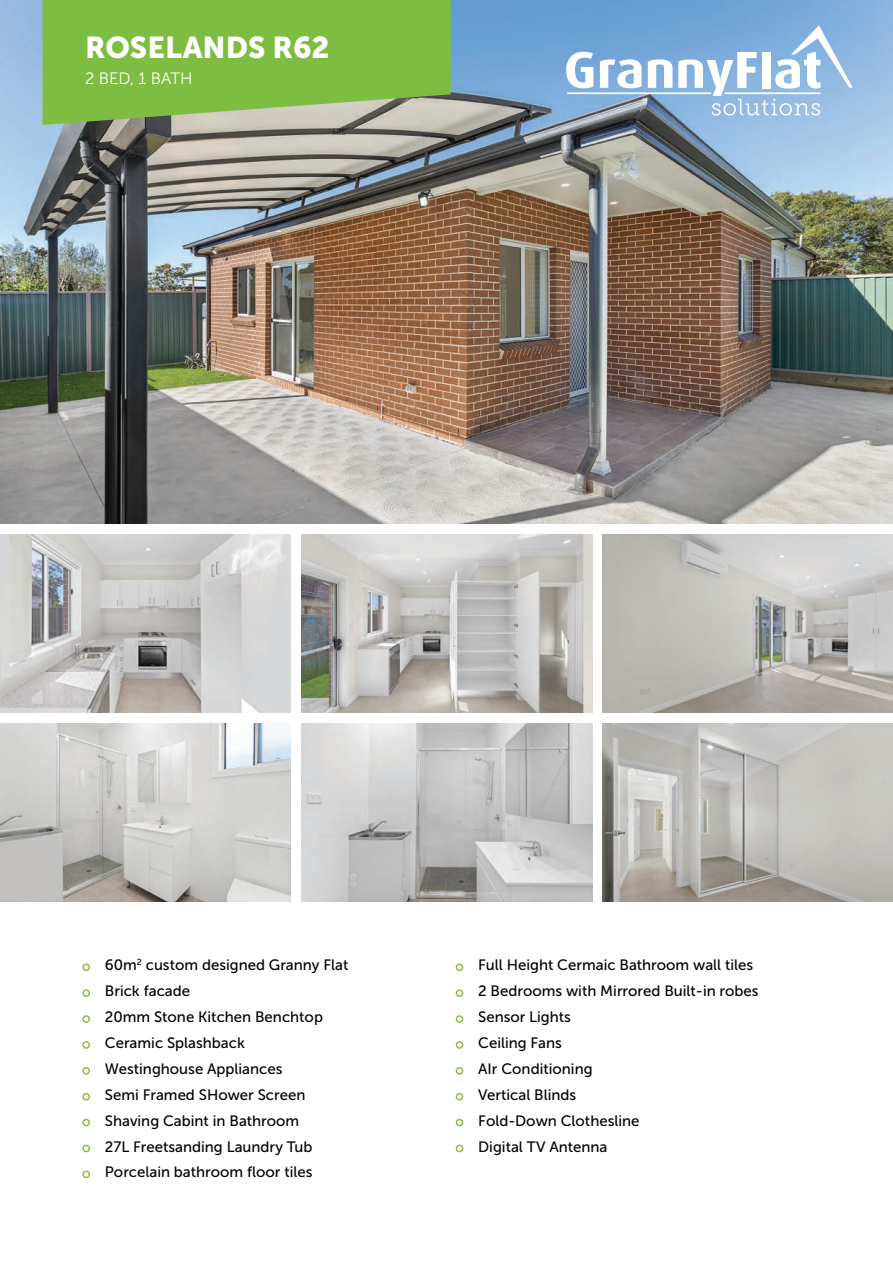
<style>
.page{position:relative;width:893px;height:1263px;background:#fff}
.page>*{position:absolute;margin:0;border:0;box-sizing:border-box;transform-origin:0 0}
.t1{font:30px "Museo Sans 900";color:#fff}
.t2{font:16.5px "Museo Sans 300";color:#fff}
.t3{font:15px/26px "Museo Sans 500";color:#000}
</style>
<div class="page">
<img style="left:0;top:0;width:893px;height:524px">
<svg style="left:43px;top:0;width:408px;height:125px;background:#84bc4e"></svg>
<img style="left:0;top:534px;width:291px;height:179px">
<img style="left:0;top:723px;width:291px;height:179px">
<img style="left:301px;top:534px;width:291px;height:179px">
<img style="left:301px;top:723px;width:291px;height:179px">
<img style="left:602px;top:534px;width:291px;height:179px">
<img style="left:602px;top:723px;width:291px;height:179px">
<div style="left:82px;top:963px;width:8px;height:8px;border:2px solid #8dbe3e;border-radius:50%"></div>
<div style="left:82px;top:989px;width:8px;height:8px;border:2px solid #8dbe3e;border-radius:50%"></div>
<div style="left:82px;top:1015px;width:8px;height:8px;border:2px solid #8dbe3e;border-radius:50%"></div>
<div style="left:82px;top:1041px;width:8px;height:8px;border:2px solid #8dbe3e;border-radius:50%"></div>
<div style="left:82px;top:1067px;width:8px;height:8px;border:2px solid #8dbe3e;border-radius:50%"></div>
<div style="left:82px;top:1093px;width:8px;height:7px;border:2px solid #8dbe3e;border-radius:50%"></div>
<div style="left:82px;top:1119px;width:8px;height:7px;border:2px solid #8dbe3e;border-radius:50%"></div>
<div style="left:82px;top:1145px;width:8px;height:7px;border:2px solid #8dbe3e;border-radius:50%"></div>
<div style="left:82px;top:1170px;width:8px;height:8px;border:2px solid #8dbe3e;border-radius:50%"></div>
<div style="left:456px;top:963px;width:7px;height:8px;border:2px solid #8dbe3e;border-radius:50%"></div>
<div style="left:456px;top:989px;width:7px;height:8px;border:2px solid #8dbe3e;border-radius:50%"></div>
<div style="left:456px;top:1015px;width:7px;height:8px;border:2px solid #8dbe3e;border-radius:50%"></div>
<div style="left:456px;top:1041px;width:7px;height:8px;border:2px solid #8dbe3e;border-radius:50%"></div>
<div style="left:456px;top:1067px;width:7px;height:8px;border:2px solid #8dbe3e;border-radius:50%"></div>
<div style="left:456px;top:1093px;width:7px;height:7px;border:2px solid #8dbe3e;border-radius:50%"></div>
<div style="left:456px;top:1119px;width:7px;height:7px;border:2px solid #8dbe3e;border-radius:50%"></div>
<div style="left:456px;top:1145px;width:7px;height:7px;border:2px solid #8dbe3e;border-radius:50%"></div>
<svg style="left:566px;top:25px;width:287px;height:91px"></svg>
<h1 class="t1" style="left:85px;top:31px;width:246px">ROSELANDS R62</h1>
<p class="t2" style="left:85px;top:69px;width:109px">2 BED, 1 BATH</p>
<p class="t3" style="left:105px;top:952px;width:245px">60m<sup>2</sup> custom designed Granny Flat<br>Brick facade<br>20mm Stone Kitchen Benchtop<br>Ceramic Splashback<br>Westinghouse Appliances<br>Semi Framed SHower Screen<br>Shaving Cabint in Bathroom<br>27L Freetsanding Laundry Tub<br>Porcelain bathroom floor tiles</p>
<p class="t3" style="left:478px;top:952px;width:282px">Full Height Cermaic Bathroom wall tiles<br>2 Bedrooms with Mirrored Built-in robes<br>Sensor Lights<br>Ceiling Fans<br>AIr Conditioning<br>Vertical Blinds<br>Fold-Down Clothesline<br>Digital TV Antenna</p>
</div>
